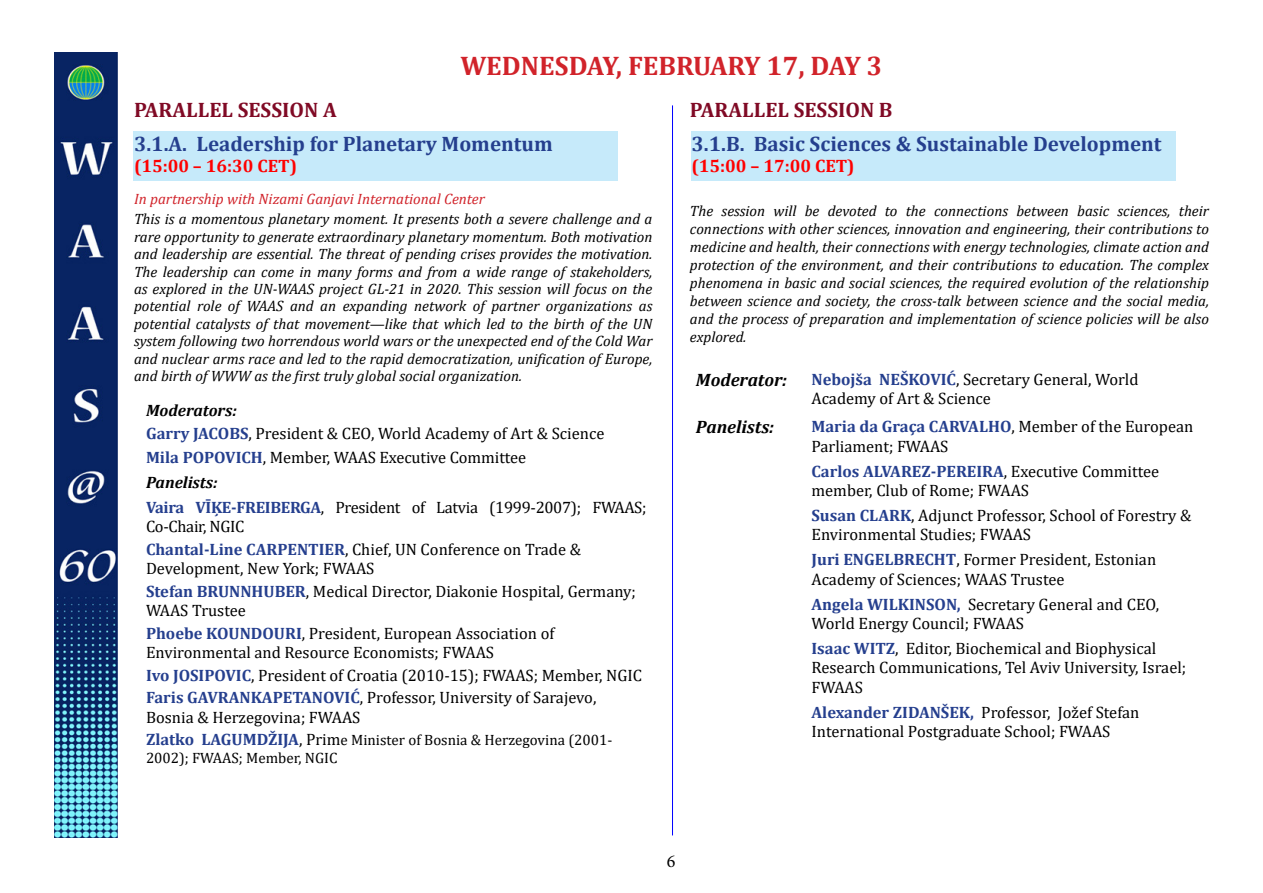
<style>
.page{position:relative;width:1263px;height:893px;background:#fff}
.page>*{position:absolute;margin:0;border:0;box-sizing:border-box;transform-origin:0 0}
.t1{font:700 27px "Cambria";color:#d1232a}
.t2{font:700 21px "Cambria";color:#253f8e}
.t3{font:700 21px "Cambria";color:#800a25}
.t4{font:700 18px "Cambria";color:#f00}
.t5{font:italic 700 18px "Cambria";color:#000}
.t6{font:18px "Minion Pro";color:#000}
.t7{font:16.5px/19.5px "Cambria";color:#000}
.t8{font:16.5px/24.9px "Cambria";letter-spacing:-.02em;color:#000}
.t9{font:italic 15px/17.4px "Cambria";color:#000;text-align:justify}
.t10{font:15px/18px "Cambria";color:#000}
.t11{font:italic 15px "Cambria";color:#d1232a}
.s1{font-weight:700;font-style:italic}
.s2{font-weight:700;color:#253f8e}
.s3{font-weight:700;font-size:16.5px;color:#253f8e}
.s4{font-size:16.5px}
</style>
<div class="page">
<img style="left:54px;top:53px;width:63px;height:784px">
<div style="left:133px;top:131px;width:485px;height:50px;background:#c6eafa"></div>
<div style="left:691px;top:131px;width:485px;height:50px;background:#c6eafa"></div>
<hr style="left:672px;top:105px;width:1px;height:730px;background:#00f">
<h2 class="t3" style="left:134px;top:95px;width:204px">PARALLEL SESSION A</h2>
<h1 class="t1" style="left:460px;top:47px;width:424px">WEDNESDAY, FEBRUARY 17, DAY 3</h1>
<h2 class="t3" style="left:690px;top:95px;width:204px">PARALLEL SESSION B</h2>
<h2 class="t2" style="left:134px;top:129px;width:420px">3.1.A. Leadership for Planetary Momentum</h2>
<p class="t4" style="left:134px;top:153px;width:165px">(15:00 – 16:30 CET)</p>
<p class="t11" style="left:134px;top:188px;width:352px">In partnership with Nizami Ganjavi International Center</p>
<p class="t9" style="left:134px;top:210px;width:520px">This is a momentous planetary moment. It presents both a severe challenge and a rare opportunity to generate extraordinary planetary momentum. Both motivation and leadership are essential. The threat of pending crises provides the motivation.<br>The leadership can come in many forms and from a wide range of stakeholders, as explored in the UN-WAAS project GL-21 in 2020. This session will focus on the potential role of WAAS and an expanding network of partner organizations as potential catalysts of that movement—like that which led to the birth of the UN system following two horrendous world wars or the unexpected end of the Cold War and nuclear arms race and led to the rapid democratization, unification of Europe, and birth of WWW as the first truly global social organization.</p>
<p class="t7" style="left:146px;top:399px;width:460px;line-height:22.5px"><span class="s1">Moderators:<br></span><span class="s2">Garry JACOBS</span>, President &amp; CEO, World Academy of Art &amp; Science</p>
<p class="t8" style="left:146px;top:445px;width:502px"><span class="s2">Mila POPOVICH</span>, Member, WAAS Executive Committee<br><span class="s1">Panelists:<br></span><span class="s2">Vaira VĪĶE-FREIBERGA</span>, President of Latvia (1999-2007); FWAAS;</p>
<p class="t7" style="left:146px;top:515px;width:437px;line-height:22.5px">Co-Chair, NGIC<br><span class="s2">Chantal-Line CARPENTIER</span>, Chief, UN Conference on Trade &amp;</p>
<p class="t7" style="left:146px;top:557px;width:491px;line-height:22.5px">Development, New York; FWAAS<br><span class="s2">Stefan BRUNNHUBER</span>, Medical Director, Diakonie Hospital, Germany;</p>
<p class="t7" style="left:146px;top:599px;width:410px;line-height:22.5px">WAAS Trustee<br><span class="s2">Phoebe KOUNDOURI</span>, President, European Association of</p>
<p class="t7" style="left:146px;top:641px;width:498px;line-height:22.5px">Environmental and Resource Economists; FWAAS<br><span class="s2">Ivo JOSIPOVIC</span>, President of Croatia (2010-15); FWAAS; Member, NGIC<br><span class="s2">Faris GAVRANKAPETANOVIĆ</span>, Professor, University of Sarajevo,</p>
<p class="t7" style="left:146px;top:707px;width:216px">Bosnia &amp; Herzegovina; FWAAS</p>
<p class="t10" style="left:146px;top:731px;width:468px"><span class="s3">Zlatko LAGUMDŽIJA</span><span class="s4">, Prim</span>e Minister of Bosnia &amp; Herzegovina (2001-<br>2002); FWAAS; Member, NGIC</p>
<h2 class="t2" style="left:691px;top:129px;width:471px">3.1.B. Basic Sciences &amp; Sustainable Development</h2>
<p class="t4" style="left:691px;top:153px;width:165px">(15:00 – 17:00 CET)</p>
<p class="t9" style="left:690px;top:201px;width:520px;line-height:18px">The session will be devoted to the connections between basic sciences, their connections with other sciences, innovation and engineering, their contributions to medicine and health, their connections with energy technologies, climate action and protection of the environment, and their contributions to education. The complex phenomena in basic and social sciences, the required evolution of the relationship between science and society, the cross-talk between science and the social media, and the process of preparation and implementation of science policies will be also explored.</p>
<p class="t5" style="left:696px;top:367px;width:93px">Moderator:</p>
<p class="t7" style="left:811px;top:369px;width:328px"><span class="s2">Nebojša NEŠKOVIĆ</span>, Secretary General, World<br>Academy of Art &amp; Science</p>
<p class="t5" style="left:696px;top:415px;width:80px">Panelists:</p>
<p class="t7" style="left:811px;top:417px;width:383px"><span class="s2">Maria da Graça CARVALHO</span>, Member of the European<br>Parliament; FWAAS</p>
<p class="t7" style="left:811px;top:461px;width:349px"><span class="s2">Carlos ALVAREZ-PEREIRA</span>, Executive Committee member, Club of Rome; FWAAS</p>
<p class="t7" style="left:811px;top:505px;width:382px"><span class="s2">Susan CLARK</span>, Adjunct Professor, School of Forestry &amp;<br>Environmental Studies; FWAAS</p>
<p class="t7" style="left:811px;top:550px;width:346px"><span class="s2">Juri ENGELBRECHT</span>, Former President, Estonian<br>Academy of Sciences; WAAS Trustee</p>
<p class="t7" style="left:811px;top:594px;width:349px"><span class="s2">Angela WILKINSON,</span> Secretary General and CEO,<br>World Energy Council; FWAAS</p>
<p class="t7" style="left:811px;top:638px;width:376px"><span class="s2">Isaac WITZ</span>, Editor, Biochemical and Biophysical<br>Research Communications, Tel Aviv University, Israel;<br>FWAAS</p>
<p class="t7" style="left:811px;top:702px;width:329px"><span class="s2">Alexander ZIDANŠEK,</span> Professor, Jožef Stefan<br>International Postgraduate School; FWAAS</p>
<p class="t6" style="left:667px;top:849px;width:10px">6</p>
</div>
